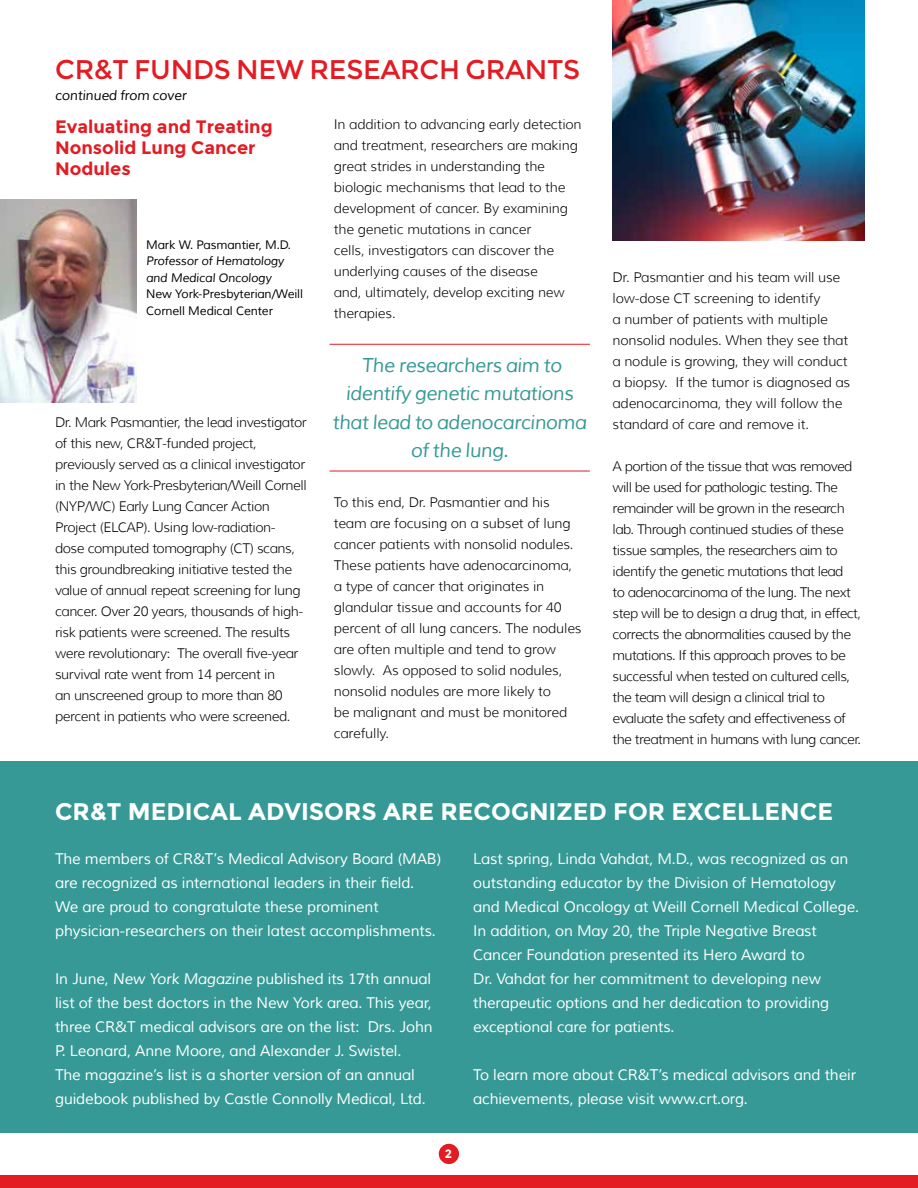
<style>
.page{position:relative;width:918px;height:1188px;background:#fff}
.page>*{position:absolute;margin:0;border:0;box-sizing:border-box;transform-origin:0 0}
.t1{font:27px "Montserrat";letter-spacing:-.01em;color:#e31b23}
.t2{font:700 24px "Montserrat";color:#fff}
.t3{font:italic 19.5px/28.5px "Muli";letter-spacing:-.02em;color:#369995;text-align:center}
.t4{font:700 18px/21px "Montserrat";color:#e31b23}
.t5{font:15px/24px "Muli";letter-spacing:-.01em;color:#fff}
.t6{font:300 13.5px/21px "Muli";letter-spacing:-.03em;color:#000}
.t7{font:300 13.5px/21px "Muli";letter-spacing:-.01em;color:#000}
.t8{font:italic 13.5px "Muli";letter-spacing:-.01em;color:#000}
.t9{font:12px/16.5px "Muli";letter-spacing:-.01em;color:#000}
.t10{font:italic 12px/16.5px "Muli";letter-spacing:-.01em;color:#000}
.t11{font:700 12px "Montserrat";color:#fff}
.s1{font-style:italic}
</style>
<div class="page">
<div style="left:0;top:1175px;width:918px;height:13px;background:#e31b23"></div>
<div style="left:0;top:761px;width:918px;height:372px;background:#369995"></div>
<img style="left:613px;top:0;width:252px;height:241px">
<img style="left:0;top:200px;width:136px;height:202px">
<hr style="left:330px;top:344px;width:260px;height:1px;background:#e31b23">
<hr style="left:330px;top:471px;width:260px;height:1px;background:#e31b23">
<div style="left:439px;top:1144px;width:20px;height:20px;background:#e31b23;border-radius:50%"></div>
<h1 class="t1" style="left:55px;top:54px;width:527px">CR&amp;T FUNDS N EW RESEARCH GRANTS</h1>
<p class="t8" style="left:55px;top:87px;width:133px">continued from cover</p>
<h3 class="t4" style="left:55px;top:116px;width:219px">Evaluating and Treating<br>Nonsolid Lung Cancer<br>Nodules</h3>
<p class="t9" style="left:146px;top:237px;width:146px">Mark W. Pasmantier, M.D.</p>
<p class="t10" style="left:146px;top:253px;width:140px">Professor of Hematology and Medical Oncology</p>
<p class="t9" style="left:146px;top:286px;width:158px">New York-Presbyterian/Weill<br>Cornell Medical Center</p>
<p class="t6" style="left:55px;top:412px;width:253px">Dr. Mark Pasmantier, the lead investigator of this new, CR&amp;T-funded project, previously served as a clinical investigator in the New York-Presbyterian/Weill Cornell (NYP/WC) Early Lung Cancer Action Project (ELCAP). Using low-radiation&shy;dose computed tomography (CT) scans, this groundbreaking initiative tested the value of annual repeat screening for lung cancer. Over 20 years, thousands of high&shy;risk patients were screened. The results were revolutionary: The overall five-year survival rate went from 14 percent in<br>an unscreened group to more than 80 percent in patients who were screened.</p>
<p class="t7" style="left:334px;top:113px;width:249px">In addition to advancing early detection and treatment, researchers are making great strides in understanding the biologic mechanisms that lead to the development of cancer. By examining the genetic mutations in cancer<br>cells, investigators can discover the underlying causes of the disease<br>and, ultimately, develop exciting new therapies.</p>
<h3 class="t3" style="left:333px;top:351px;width:256px">The researchers aim to identify genetic mutations that lead to adenocarcinoma of the lung.</h3>
<p class="t7" style="left:334px;top:492px;width:249px">To this end, Dr. Pasmantier and his team are focusing on a subset of lung cancer patients with nonsolid nodules.<br>These patients have adenocarcinoma, a type of cancer that originates in glandular tissue and accounts for 40 percent of all lung cancers. The nodules are often multiple and tend to grow slowly. As opposed to solid nodules, nonsolid nodules are more likely to<br>be malignant and must be monitored carefully.</p>
<p class="t7" style="left:613px;top:267px;width:239px">Dr. Pasmantier and his team will use low-dose CT screening to identify<br>a number of patients with multiple nonsolid nodules. When they see that a nodule is growing, they will conduct a biopsy. If the tumor is diagnosed as adenocarcinoma, they will follow the standard of care and remove it.</p>
<p class="t6" style="left:613px;top:456px;width:250px">A portion of the tissue that was removed will be used for pathologic testing. The remainder will be grown in the research lab. Through continued studies of these tissue samples, the researchers aim to identify the genetic mutations that lead<br>to adenocarcinoma of the lung. The next step will be to design a drug that, in effect, corrects the abnormalities caused by the mutations. If this approach proves to be successful when tested on cultured cells, the team will design a clinical trial to evaluate the safety and effectiveness of the treatment in humans with lung cancer.</p>
<h2 class="t2" style="left:55px;top:797px;width:780px">CR&amp;T MEDICAL ADVISORS ARE RECOGNIZED FOR EXCELLENCE</h2>
<p class="t5" style="left:55px;top:847px;width:388px">The members of CR&amp;T’s Medical Advisory Board (MAB) are recognized as international leaders in their field.<br>We are proud to congratulate these prominent physician-researchers on their latest accomplishments.</p>
<p class="t5" style="left:55px;top:967px;width:379px">In June, <span class="s1">New York Magazine</span> published its 17th annual list of the best doctors in the New York area. This year, three CR&amp;T medical advisors are on the list: Drs. John P. Leonard, Anne Moore, and Alexander J. Swistel.<br>The magazine’s list is a shorter version of an annual guidebook published by Castle Connolly Medical, Ltd.</p>
<p class="t5" style="left:473px;top:847px;width:387px">Last spring, Linda Vahdat, M.D., was recognized as an outstanding educator by the Division of Hematology and Medical Oncology at Weill Cornell Medical College.<br>In addition, on May 20, the Triple Negative Breast Cancer Foundation presented its Hero Award to<br>Dr. Vahdat for her commitment to developing new therapeutic options and her dedication to providing exceptional care for patients.</p>
<p class="t5" style="left:473px;top:1063px;width:384px">To learn more about CR&amp;T’s medical advisors and their achievements, please visit www.crt.org.</p>
<p class="t11" style="left:445px;top:1147px;width:9px">2</p>
</div>
